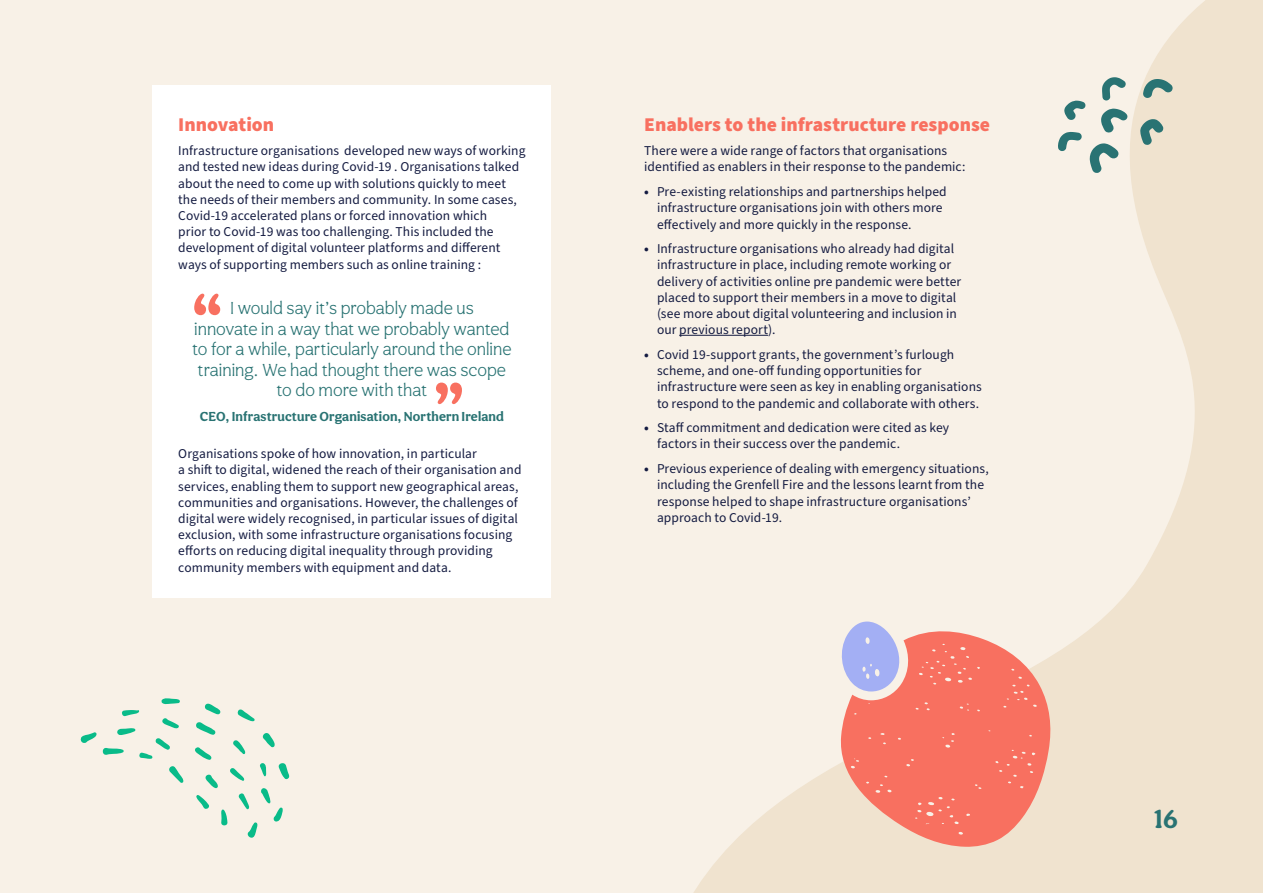
<style>
.page{position:relative;width:1263px;height:893px;background:#f8f1e7}
.page>*{position:absolute;margin:0;border:0;box-sizing:border-box;transform-origin:0 0}
.t1{font:700 69px "Aesthet Nova";color:#f87060}
.t2{font:700 27px "Aesthet Nova";color:#297373}
.t3{font:900 19.5px "Source Sans Pro";color:#f87060}
.t4{font:300 18px/20.5px "Aesthet Nova";color:#297373;text-align:center}
.t5{font:13.5px/16.2px "Source Sans Pro";letter-spacing:.005em;color:#141b41}
.t6{font:700 13.5px "Aesthet Nova";letter-spacing:.01em;color:#297373}
.s1{font-weight:700}
</style>
<div class="page">
<svg style="left:679px;top:0;width:584px;height:893px"></svg>
<div style="left:153px;top:85px;width:398px;height:512px;background:#fff"></div>
<hr style="left:679px;top:335px;width:89px;height:1px;background:#141b41">
<svg style="left:838px;top:627px;width:214px;height:220px;background:#f69180"></svg>
<svg style="left:919px;top:644px;width:61px;height:40px;background:#f87666"></svg>
<svg style="left:915px;top:797px;width:44px;height:27px"></svg>
<svg style="left:966px;top:813px;width:4px;height:3px"></svg>
<svg style="left:958px;top:832px;width:5px;height:3px"></svg>
<svg style="left:942px;top:733px;width:13px;height:15px"></svg>
<svg style="left:875px;top:784px;width:16px;height:9px"></svg>
<div style="left:995px;top:750px;width:42px;height:38px;background:#f87060"></div>
<svg style="left:1011px;top:668px;width:11px;height:11px"></svg>
<svg style="left:1003px;top:685px;width:34px;height:23px"></svg>
<svg style="left:973px;top:784px;width:8px;height:5px"></svg>
<svg style="left:906px;top:759px;width:8px;height:7px"></svg>
<svg style="left:915px;top:702px;width:15px;height:9px"></svg>
<svg style="left:959px;top:703px;width:10px;height:8px"></svg>
<svg style="left:850px;top:758px;width:9px;height:10px"></svg>
<svg style="left:838px;top:621px;width:71px;height:70px"></svg>
<svg style="left:196px;top:722px;width:20px;height:13px"></svg>
<svg style="left:237px;top:709px;width:18px;height:13px"></svg>
<svg style="left:204px;top:703px;width:17px;height:11px"></svg>
<svg style="left:205px;top:774px;width:13px;height:14px"></svg>
<svg style="left:230px;top:768px;width:15px;height:13px"></svg>
<svg style="left:259px;top:763px;width:8px;height:13px"></svg>
<svg style="left:196px;top:795px;width:13px;height:14px"></svg>
<svg style="left:221px;top:809px;width:7px;height:17px"></svg>
<svg style="left:278px;top:763px;width:12px;height:17px"></svg>
<svg style="left:262px;top:733px;width:13px;height:15px"></svg>
<svg style="left:195px;top:747px;width:17px;height:13px"></svg>
<svg style="left:233px;top:740px;width:13px;height:14px"></svg>
<svg style="left:81px;top:698px;width:103px;height:85px"></svg>
<svg style="left:238px;top:788px;width:45px;height:50px"></svg>
<svg style="left:1089px;top:143px;width:29px;height:30px"></svg>
<svg style="left:1140px;top:119px;width:23px;height:26px"></svg>
<svg style="left:1101px;top:108px;width:26px;height:25px"></svg>
<svg style="left:1143px;top:79px;width:30px;height:19px"></svg>
<svg style="left:1058px;top:132px;width:24px;height:19px"></svg>
<svg style="left:1064px;top:100px;width:21px;height:21px"></svg>
<svg style="left:1102px;top:77px;width:24px;height:23px"></svg>
<h3 class="t3" style="left:178px;top:111px;width:97px">Innovation</h3>
<p class="t5" style="left:178px;top:143px;width:349px">Infrastructure organisations developed new ways of working and tested new ideas during Covid-19 . Organisations talked about the need to come up with solutions quickly to meet the needs of their members and community. In some cases, Covid-19 accelerated plans or forced innovation which<br>prior to Covid-19 was too challenging. This included the development of digital volunteer platforms and different ways of supporting members such as online training :</p>
<h1 class="t1" style="left:190px;top:275px;width:36px">“</h1>
<h3 class="t4" style="left:192px;top:297px;width:321px">I would say it’s probably made us<br>innovate in a way that we probably wanted to for a while, particularly around the online training. We had thought there was scope to do more with that</h3>
<p class="t6" style="left:200px;top:408px;width:306px">CEO, Infrastructure Organisation, Northern Ireland</p>
<h1 class="t1" style="left:432px;top:364px;width:36px">”</h1>
<p class="t5" style="left:178px;top:446px;width:345px">Organisations spoke of how innovation, in particular<br>a shift to digital, widened the reach of their organisation and services, enabling them to support new geographical areas, communities and organisations. However, the challenges of digital were widely recognised, in particular issues of digital exclusion, with some infrastructure organisations focusing efforts on reducing digital inequality through providing community members with equipment and data.</p>
<h3 class="t3" style="left:644px;top:111px;width:347px">Enablers to the infrastructure response</h3>
<p class="t5" style="left:644px;top:143px;width:323px">There were a wide range of factors that organisations identified as enablers in their response to the pandemic:</p>
<p class="t5" style="left:657px;top:184px;width:291px;text-indent:-13px"><span class="s1">•</span> Pre-existing relationships and partnerships helped infrastructure organisations join with others more effectively and more quickly in the response.</p>
<p class="t5" style="left:657px;top:241px;width:306px;text-indent:-13px"><span class="s1">•</span> Infrastructure organisations who already had digital infrastructure in place, including remote working or delivery of activities online pre pandemic were better placed to support their members in a move to digital (see more about digital volunteering and inclusion in our previous report).</p>
<p class="t5" style="left:657px;top:347px;width:326px;text-indent:-13px"><span class="s1">•</span> Covid 19-support grants, the government’s furlough scheme, and one-off funding opportunities for infrastructure were seen as key in enabling organisations to respond to the pandemic and collaborate with others.</p>
<p class="t5" style="left:657px;top:420px;width:294px;text-indent:-13px"><span class="s1">•</span> Staff commitment and dedication were cited as key factors in their success over the pandemic.</p>
<p class="t5" style="left:657px;top:461px;width:333px;text-indent:-13px"><span class="s1">•</span> Previous experience of dealing with emergency situations, including the Grenfell Fire and the lessons learnt from the response helped to shape infrastructure organisations’ approach to Covid-19.</p>
<h2 class="t2" style="left:1154px;top:803px;width:25px">16</h2>
</div>
